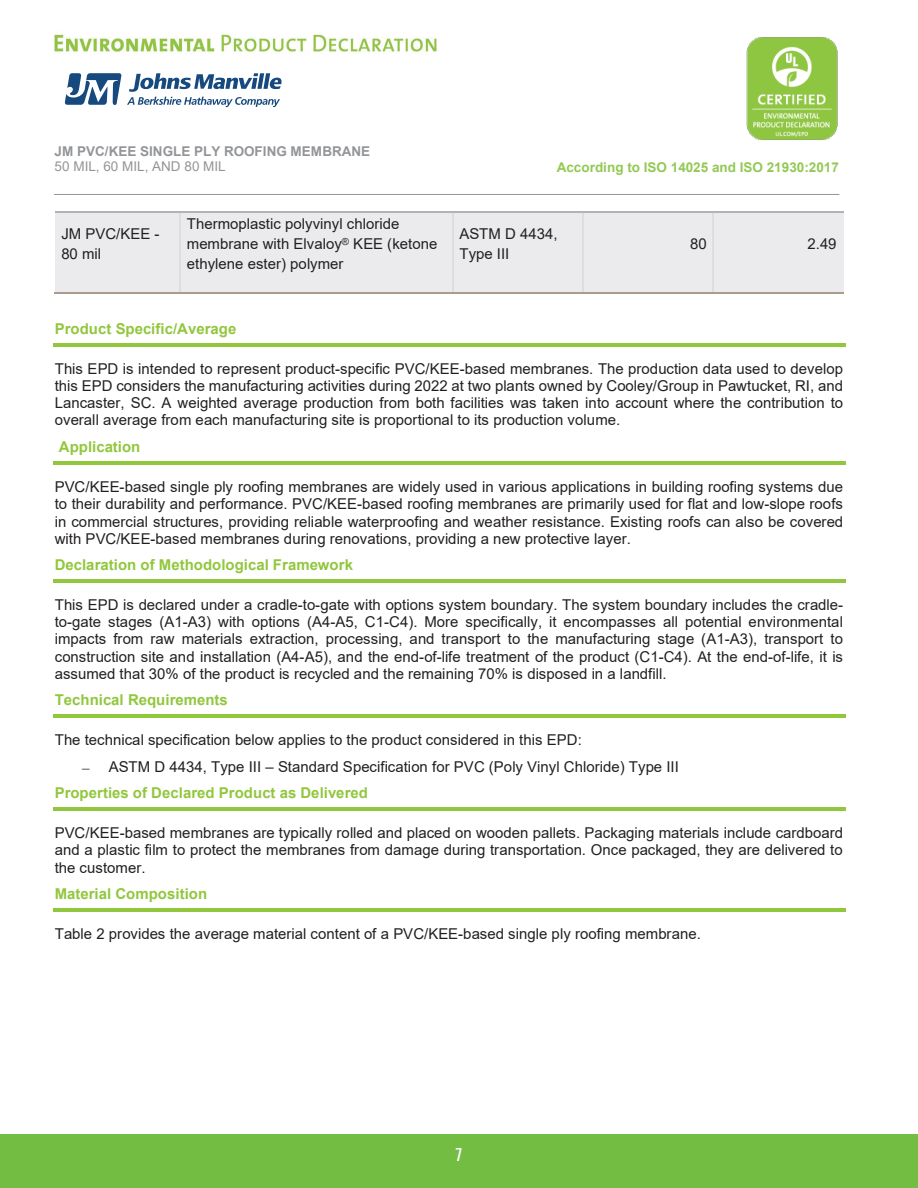
<style>
.page{position:relative;width:918px;height:1188px;background:#fff}
.page>*{position:absolute;margin:0;border:0;box-sizing:border-box;transform-origin:0 0}
.t1{font:ultra-condensed 18px "Univers LT Std";color:#fff}
.t2{font:15px/17.2px "Arial";color:#231f20;text-align:justify}
.t3{font:700 15px "Arial";color:#91c73d}
.t4{font:700 13.5px "Arial";color:#92c954}
.t5{font:700 13.5px "Arial";color:#939598}
.t6{font:13.5px "Arial";color:#939598}
</style>
<div class="page">
<div style="left:0;top:1134px;width:918px;height:54px;background:#73bd43"></div>
<img style="left:54px;top:34px;width:383px;height:18px">
<hr style="left:54px;top:194px;width:785px;height:1px;background:#939598">
<img style="left:746px;top:37px;width:92px;height:103px">
<svg style="left:65px;top:73px;width:217px;height:34px"></svg>
<hr style="left:129px;top:94px;width:151px;height:1px;background:#fff">
<div style="left:55px;top:213px;width:125px;height:79px;background:#ebebed"></div>
<div style="left:181px;top:213px;width:271px;height:79px;background:#ebebed"></div>
<div style="left:454px;top:213px;width:128px;height:79px;background:#ebebed"></div>
<div style="left:584px;top:213px;width:128px;height:79px;background:#ebebed"></div>
<div style="left:714px;top:213px;width:129px;height:79px;background:#ebebed"></div>
<hr style="left:55px;top:212px;width:125px;height:1px;background:#b2b3b7">
<hr style="left:181px;top:212px;width:271px;height:1px;background:#b2b3b7">
<hr style="left:454px;top:212px;width:128px;height:1px;background:#b2b3b7">
<hr style="left:584px;top:212px;width:129px;height:1px;background:#b2b3b7">
<hr style="left:584px;top:213px;width:129px;height:2px;background:#ebebed">
<hr style="left:714px;top:212px;width:129px;height:1px;background:#b2b3b7">
<hr style="left:54px;top:292px;width:126px;height:1px;background:#ab9c8f">
<hr style="left:180px;top:215px;width:1px;height:77px;background:#dcdddf">
<hr style="left:181px;top:292px;width:271px;height:1px;background:#ab9c8f">
<hr style="left:452px;top:215px;width:2px;height:77px;background:#dcdddf">
<hr style="left:454px;top:292px;width:128px;height:1px;background:#ab9c8f">
<hr style="left:583px;top:290px;width:130px;height:2px;background:#ebebed">
<hr style="left:582px;top:215px;width:2px;height:77px;background:#dcdddf">
<hr style="left:584px;top:292px;width:129px;height:1px;background:#ab9c8f">
<hr style="left:713px;top:215px;width:1px;height:77px;background:#dcdddf">
<hr style="left:714px;top:292px;width:129px;height:1px;background:#ab9c8f">
<hr style="left:53px;top:343px;width:792px;height:3px;background:#91c73d">
<hr style="left:53px;top:461px;width:792px;height:3px;background:#91c73d">
<hr style="left:53px;top:579px;width:792px;height:3px;background:#91c73d">
<hr style="left:53px;top:714px;width:792px;height:4px;background:#91c73d">
<hr style="left:53px;top:807px;width:792px;height:4px;background:#91c73d">
<hr style="left:53px;top:908px;width:792px;height:4px;background:#91c73d">
<p class="t5" style="left:54px;top:141px;width:317px">JM PVC/KEE SINGLE PLY ROOFING MEMBRANE</p>
<p class="t6" style="left:54px;top:157px;width:173px">50 MIL, 60 MIL, AND 80 MIL</p>
<p class="t4" style="left:557px;top:157px;width:284px">According to ISO 14025 and ISO 21930:2017</p>
<p class="t2" style="left:61px;top:224px;width:100px;line-height:19.8px">JM PVC/KEE -<br>80 mil</p>
<p class="t2" style="left:187px;top:214px;width:252px;line-height:19.8px;text-align:left">Thermoplastic polyvinyl chloride membrane with Elvaloy<sup>®</sup> KEE (ketone ethylene ester) polymer</p>
<p class="t2" style="left:459px;top:224px;width:100px;line-height:19.8px">ASTM D 4434,<br>Type III</p>
<p class="t2" style="left:690px;top:235px;width:18px">80</p>
<p class="t2" style="left:808px;top:235px;width:30px">2.49</p>
<p class="t3" style="left:55px;top:318px;width:183px">Product Specific/Average</p>
<p class="t2" style="left:55px;top:360px;width:790px">This EPD is intended to represent product-specific PVC/KEE-based membranes. The production data used to develop this EPD considers the manufacturing activities during 2022 at two plants owned by Cooley/Group in Pawtucket, RI, and Lancaster, SC. A weighted average production from both facilities was taken into account where the contribution to overall average from each manufacturing site is proportional to its production volume.</p>
<p class="t3" style="left:59px;top:436px;width:83px">Application</p>
<p class="t2" style="left:55px;top:478px;width:790px">PVC/KEE-based single ply roofing membranes are widely used in various applications in building roofing systems due to their durability and performance. PVC/KEE-based roofing membranes are primarily used for flat and low-slope roofs in commercial structures, providing reliable waterproofing and weather resistance. Existing roofs can also be covered with PVC/KEE-based membranes during renovations, providing a new protective layer.</p>
<p class="t3" style="left:55px;top:554px;width:300px">Declaration of Methodological Framework</p>
<p class="t2" style="left:55px;top:596px;width:790px">This EPD is declared under a cradle-to-gate with options system boundary. The system boundary includes the cradle&shy;to-gate stages (A1-A3) with options (A4-A5, C1-C4). More specifically, it encompasses all potential environmental impacts from raw materials extraction, processing, and transport to the manufacturing stage (A1-A3), transport to construction site and installation (A4-A5), and the end-of-life treatment of the product (C1-C4). At the end-of-life, it is assumed that 30% of the product is recycled and the remaining 70% is disposed in a landfill.</p>
<p class="t3" style="left:55px;top:690px;width:175px">Technical Requirements</p>
<p class="t2" style="left:55px;top:731px;width:529px">The technical specification below applies to the product considered in this EPD:</p>
<p class="t2" style="left:109px;top:758px;width:571px">ASTM D 4434, Type III – Standard Specification for PVC (Poly Vinyl Chloride) Type III</p>
<p class="t3" style="left:55px;top:782px;width:315px">Properties of Declared Product as Delivered</p>
<p class="t2" style="left:55px;top:824px;width:790px">PVC/KEE-based membranes are typically rolled and placed on wooden pallets. Packaging materials include cardboard and a plastic film to protect the membranes from damage during transportation. Once packaged, they are delivered to the customer.</p>
<p class="t3" style="left:55px;top:883px;width:154px">Material Composition</p>
<p class="t2" style="left:55px;top:925px;width:647px">Table 2 provides the average material content of a PVC/KEE-based single ply roofing membrane.</p>
<p class="t1" style="left:456px;top:1144px;width:8px">7</p>
</div>
